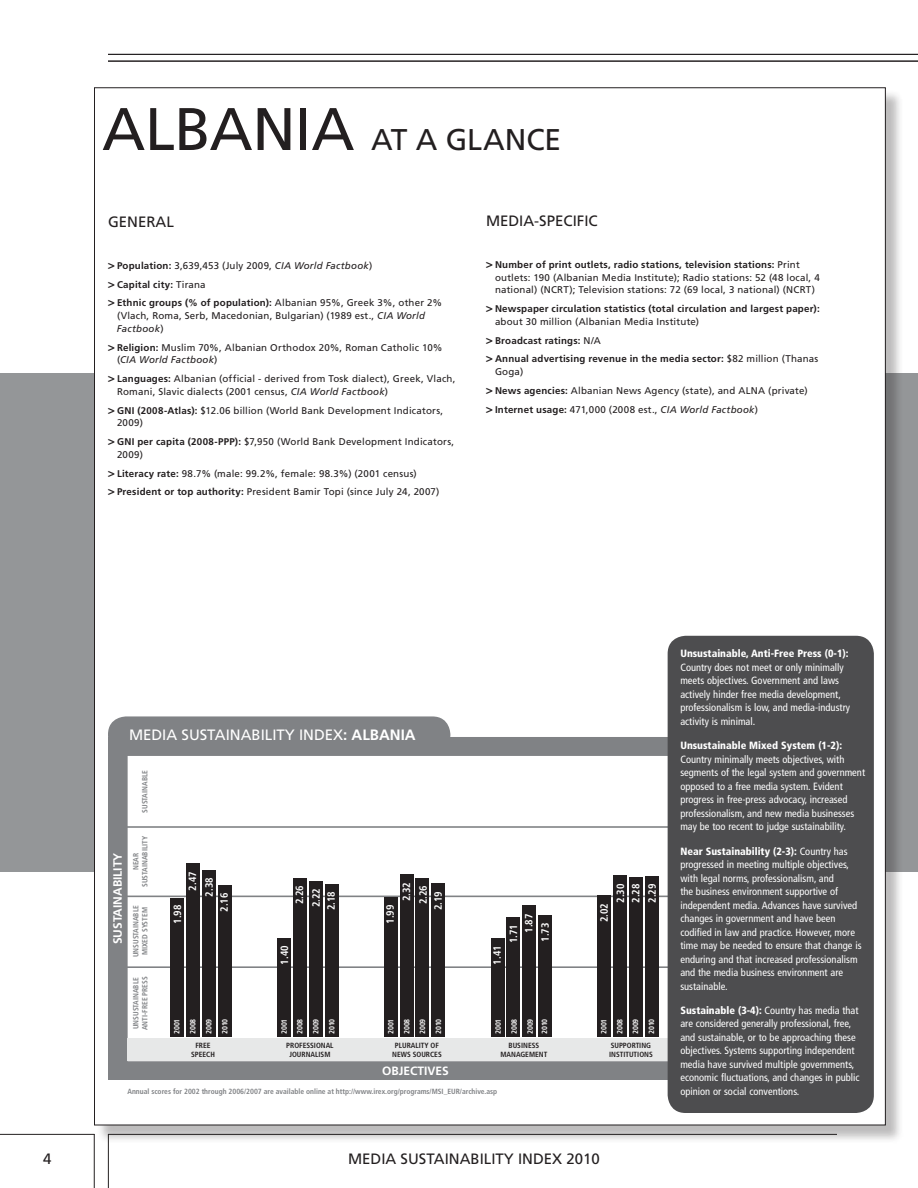
<style>
.page{position:relative;width:918px;height:1188px;background:#fff}
.page>*{position:absolute;margin:0;border:0;box-sizing:border-box;transform-origin:0 0}
.t1{font:60px "Frutiger LT Pro";color:#231f20}
.t2{font:30px "Frutiger LT Pro";letter-spacing:-.005em;color:#231f20}
.t3{font:15px "Frutiger LT Pro";color:#231f20}
.t4{font:15px "Frutiger LT Pro";color:#fff}
.t5{font:700 12px "Frutiger LT Pro";color:#fff}
.t6{font:condensed 10.5px/13.5px "Frutiger";color:#fff}
.t7{font:700 condensed 10.5px/16.6px "Frutiger";color:#fff}
.t8{font:900 condensed 10.5px "Frutiger";color:#fff}
.t9{font:9.75px/12.8px "Frutiger LT Pro";letter-spacing:.02em;color:#231f20}
.t10{font:700 9.75px/12.8px "Frutiger LT Pro";letter-spacing:.02em;color:#231f20}
.t11{font:700 condensed 7.5px/9px "Frutiger";color:#808285}
.t12{font:700 condensed 7.5px/9px "Frutiger";color:#231f20;text-align:center}
.t13{font:700 condensed 7.5px/15.9px "Frutiger";color:#fff;text-align:justify}
.s1{font-weight:700;font-size:12px}
.s2{font-weight:700}
.s3{font-style:italic}
.s4{font-size:12px}
.s5{font-weight:400}
.s6{font-weight:900}
</style>
<div class="page">
<hr style="left:0;top:1134px;width:94px;height:1px;background:#231f20">
<hr style="left:94px;top:1134px;width:1px;height:54px;background:#231f20">
<hr style="left:108px;top:1134px;width:1px;height:54px;background:#231f20">
<hr style="left:108px;top:61px;width:810px;height:1px;background:#231f20">
<hr style="left:108px;top:54px;width:810px;height:1px;background:#231f20">
<div style="left:0;top:373px;width:918px;height:499px;background:#949698"></div>
<div style="left:96px;top:90px;width:808px;height:1054px;background:#231f20;opacity:.3"></div>
<div style="left:94px;top:88px;width:791px;height:1037px;background:#fff"></div>
<svg style="left:108px;top:716px;width:560px;height:364px"></svg>
<div style="left:128px;top:1038px;width:709px;height:23px;background:#e7e8e8"></div>
<div style="left:668px;top:636px;width:206px;height:477px;background:#4d4d4f;border-radius:18px"></div>
<h1 class="t1" style="left:102px;top:94px;width:78px">Albania</h1>
<h2 class="t2" style="left:371px;top:122px;width:192px">AT A GLANCE</h2>
<h3 class="t3" style="left:108px;top:213px;width:21px">General</h3>
<p class="t9" style="left:108px;top:256px;width:336px;line-height:18.8px"><span class="s1">&gt;</span> <span class="s2">Population:</span> 3,639,453 (July 2009, <span class="s3">CIA World Factbook</span>)<br><span class="s1">&gt;</span> <span class="s2">Capital city:</span> Tirana<br><span class="s1">&gt;</span> <span class="s2">Ethnic groups (% of population):</span> Albanian 95%, Greek 3%, other 2%</p>
<p class="t9" style="left:117px;top:309px;width:310px">(Vlach, Roma, Serb, Macedonian, Bulgarian) (1989 est., <span class="s3">CIA World<br>Factbook</span>)</p>
<p class="t9" style="left:117px;top:341px;width:327px;text-indent:-9px"><span class="s1">&gt;</span> <span class="s2">Religion:</span> Muslim 70%, Albanian Orthodox 20%, Roman Catholic 10% (<span class="s3">CIA World Factbook</span>)</p>
<p class="t9" style="left:117px;top:372px;width:340px;text-indent:-9px"><span class="s1">&gt;</span> <span class="s2">Languages:</span> Albanian (official - derived from Tosk dialect), Greek, Vlach,<br>Romani, Slavic dialects (2001 census, <span class="s3">CIA World Factbook</span>)</p>
<p class="t9" style="left:117px;top:404px;width:328px;text-indent:-9px"><span class="s1">&gt;</span> <span class="s2">GNI (2008-Atlas):</span> $12.06 billion (World Bank Development Indicators,<br>2009)</p>
<p class="t9" style="left:117px;top:435px;width:339px;text-indent:-9px"><span class="s1">&gt;</span> <span class="s2">GNI per capita (2008-PPP):</span> $7,950 (World Bank Development Indicators,<br>2009)</p>
<p class="t9" style="left:108px;top:464px;width:333px;line-height:18.8px"><span class="s1">&gt;</span> <span class="s2">Literacy rate:</span> 98.7% (male: 99.2%, female: 98.3%) (2001 census)<br><span class="s1">&gt;</span> <span class="s2">President or top authority:</span> President Bamir Topi (since July 24, 2007)</p>
<h3 class="t3" style="left:486px;top:212px;width:24px">Media</h3>
<h3 class="t3" style="left:534px;top:212px;width:21px">-Specific</h3>
<p class="t9" style="left:495px;top:258px;width:326px;text-indent:-9px"><span class="s1">&gt;</span> <span class="s2">Number of print outlets, radio stations, television stations:</span> Print outlets: 190 (Albanian Media Institute); Radio stations: 52 (48 local, 4 national) (NCRT); Television stations: 72 (69 local, 3 national) (NCRT)</p>
<p class="t10" style="left:495px;top:302px;width:326px;text-indent:-9px"><span class="s4">&gt;</span> Newspaper circulation statistics (total circulation and largest paper): <span class="s5">about 30 million (Albanian Media Institute)</span></p>
<p class="t10" style="left:486px;top:331px;width:334px;line-height:18.8px"><span class="s4">&gt;</span> Broadcast ratings: <span class="s5">N/A<br></span><span class="s4">&gt;</span> Annual advertising revenue in the media sector: <span class="s5">$82 million (Thanas</span></p>
<p class="t9" style="left:486px;top:362px;width:323px;line-height:18.8px;text-indent:9px">Goga)<br><span class="s1">&gt;</span> <span class="s2">News agencies:</span> Albanian News Agency (state), and ALNA (private) <span class="s1">&gt;</span> <span class="s2">Internet usage:</span> 471,000 (2008 est., <span class="s3">CIA World Factbook</span>)</p>
<h3 class="t4" style="left:129px;top:726px;width:244px">MEDIA SUSTAINABILITY INDEX<span class="s2">: Albania</span></h3>
<p class="t5" style="left:111px;top:944px;width:93px;rotate:-90deg">SUSTAINABILITY</p>
<p class="t11" style="left:140px;top:813px;width:44px;rotate:-90deg">SUSTAINABLE</p>
<p class="t11" style="left:131px;top:887px;width:52px;text-align:center;rotate:-90deg">NEAR<br>SUSTAINABILITY</p>
<p class="t11" style="left:131px;top:957px;width:53px;rotate:-90deg">UNSUSTAINABLE<br>MIXED SYSTEM</p>
<p class="t11" style="left:131px;top:1030px;width:55px;rotate:-90deg">UNSUSTAINABLE<br>ANTI-FREE PRESS</p>
<p class="t7" style="left:184px;top:897px;width:27px;text-align:center;rotate:-90deg">2.47<br>2.38</p>
<p class="t7" style="left:216px;top:912px;width:21px;rotate:-90deg">2.16</p>
<p class="t7" style="left:169px;top:924px;width:21px;rotate:-90deg">1.98</p>
<p class="t7" style="left:291px;top:907px;width:24px;rotate:-90deg">2.26<br>2.22</p>
<p class="t7" style="left:323px;top:910px;width:21px;rotate:-90deg">2.18</p>
<p class="t7" style="left:276px;top:965px;width:21px;rotate:-90deg">1.40</p>
<p class="t7" style="left:382px;top:924px;width:21px;rotate:-90deg">1.99</p>
<p class="t7" style="left:398px;top:904px;width:24px;rotate:-90deg">2.32<br>2.26</p>
<p class="t7" style="left:430px;top:910px;width:21px;rotate:-90deg">2.19</p>
<p class="t7" style="left:489px;top:965px;width:21px;rotate:-90deg">1.41</p>
<p class="t7" style="left:506px;top:933px;width:21px;line-height:15.1px;text-indent:-11px;rotate:-90deg">1.71<br>1.87</p>
<p class="t7" style="left:537px;top:942px;width:21px;rotate:-90deg">1.73</p>
<p class="t7" style="left:596px;top:922px;width:21px;rotate:-90deg">2.02</p>
<p class="t7" style="left:613px;top:903px;width:21px;line-height:15.1px;rotate:-90deg">2.30<br>2.28</p>
<p class="t7" style="left:644px;top:903px;width:21px;rotate:-90deg">2.29</p>
<p class="t13" style="left:169px;top:1034px;width:17px;rotate:-90deg">2001<br>2008<br>2009<br>2010</p>
<p class="t13" style="left:276px;top:1034px;width:17px;rotate:-90deg">2001<br>2008<br>2009<br>2010</p>
<p class="t13" style="left:383px;top:1034px;width:17px;rotate:-90deg">2001<br>2008<br>2009<br>2010</p>
<p class="t13" style="left:490px;top:1034px;width:17px;rotate:-90deg">2001<br>2008<br>2009</p>
<p class="t13" style="left:537px;top:1034px;width:17px;rotate:-90deg">2010</p>
<p class="t13" style="left:596px;top:1034px;width:17px;rotate:-90deg">2001<br>2008<br>2009<br>2010</p>
<p class="t12" style="left:191px;top:1041px;width:25px">FREE<br>SPEECH</p>
<p class="t12" style="left:286px;top:1041px;width:49px">PROFESSIONAL<br>JOURNALISM</p>
<p class="t12" style="left:392px;top:1041px;width:51px">PLURALITY OF<br>NEWS SOURCES</p>
<p class="t12" style="left:501px;top:1041px;width:48px">BUSINESS<br>MANAGEMENT</p>
<p class="t12" style="left:609px;top:1041px;width:45px;text-align:left">SUPPORTING<br>INSTITUTIONS</p>
<p class="t11" style="left:128px;top:1087px;width:371px">Annual scores for 2002 through 2006/2007 are available online at http://www.irex.org/programs/MSI_EUR/archive.asp</p>
<p class="t5" style="left:382px;top:1064px;width:68px">OBJECTIVES</p>
<p class="t11" style="left:129px;top:1087px;width:371px">Annual scores for 2002 through 2006/2007 are available online at http: /www.irex.org/programs/MSI_EUR/archive.asp</p>
<h3 class="t3" style="left:43px;top:1150px;width:10px">4</h3>
<h3 class="t3" style="left:348px;top:1150px;width:253px">MEDIA SUSTAINABILITY INDEX 2010</h3>
<p class="t8" style="left:680px;top:647px;width:170px">Unsustainable, Anti-Free Press (0-1):</p>
<p class="t6" style="left:680px;top:661px;width:171px">Country does not meet or only minimally meets objectives. Government and laws actively hinder free media development, professionalism is low, and media-industry activity is minimal.</p>
<p class="t8" style="left:680px;top:739px;width:163px">Unsustainable Mixed System (1-2):</p>
<p class="t6" style="left:680px;top:752px;width:186px">Country minimally meets objectives, with segments of the legal system and government opposed to a free media system. Evident progress in free-press advocacy, increased professionalism, and new media businesses may be too recent to judge sustainability.</p>
<p class="t6" style="left:680px;top:844px;width:183px"><span class="s6">Near Sustainability (2-3):</span> Country has progressed in meeting multiple objectives, with legal norms, professionalism, and<br>the business environment supportive of independent media. Advances have survived changes in government and have been codified in law and practice. However, more time may be needed to ensure that change is enduring and that increased professionalism and the media business environment are sustainable.</p>
<p class="t6" style="left:680px;top:1004px;width:181px"><span class="s6">Sustainable (3-4):</span> Country has media that are considered generally professional, free, and sustainable, or to be approaching these objectives. Systems supporting independent media have survived multiple governments, economic fluctuations, and changes in public opinion or social conventions.</p>
</div>
